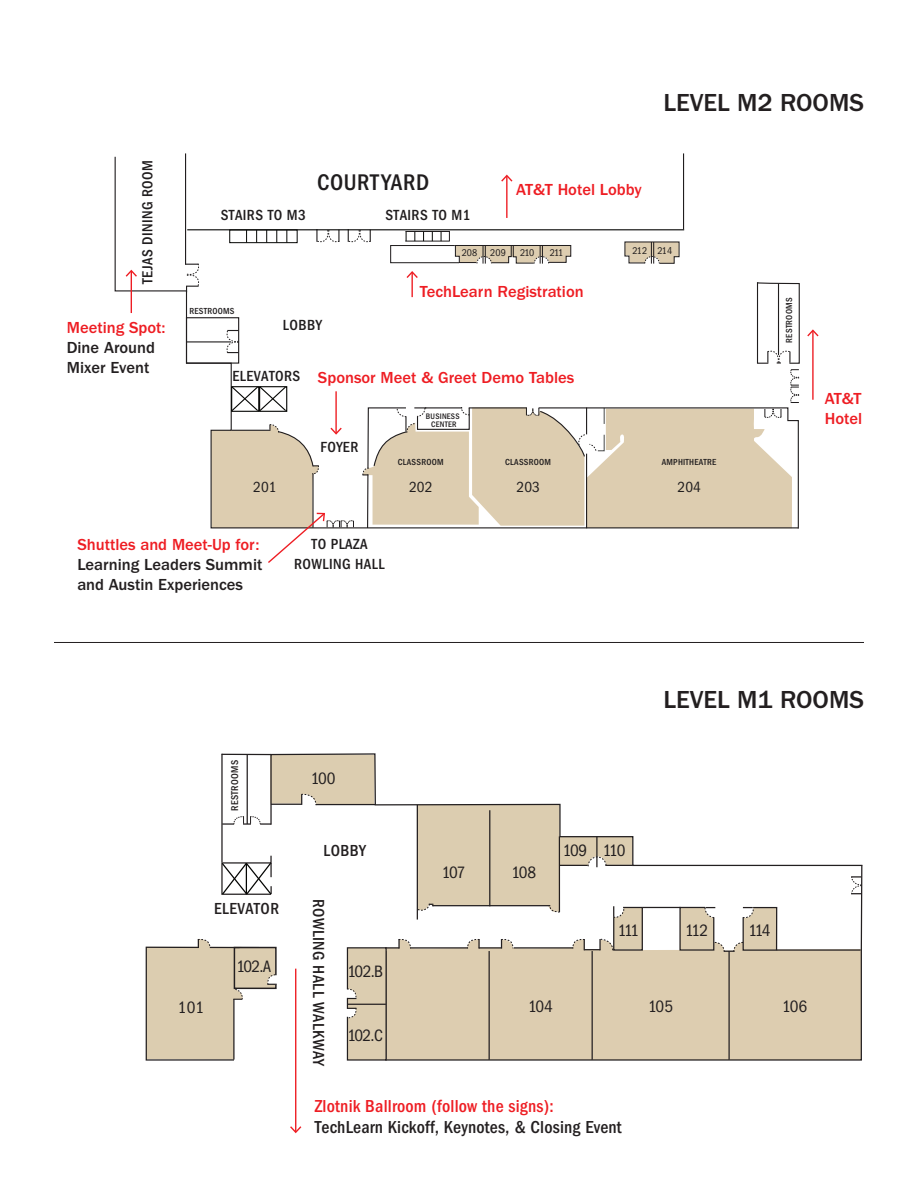
<style>
.page{position:relative;width:918px;height:1188px;background:#fff}
.page>*{position:absolute;margin:0;border:0;box-sizing:border-box;transform-origin:0 0}
.t1{font:500 25.5px "ITC Franklin Gothic Std";color:#231f20}
.t2{font:500 condensed 23.4px "ITC Franklin Gothic Std";letter-spacing:.025em;color:#201d1e}
.t3{font:500 condensed 18px/21.6px "ITC Franklin Gothic Std";letter-spacing:.01em;color:#231f20}
.t4{font:condensed 17.1px "ITC Franklin Gothic Std";letter-spacing:-.08em;color:#231f20}
.t5{font:500 16.5px/19.8px "ITC Franklin Gothic Std";color:#ee1d23}
.t6{font:500 16.5px/19.8px "ITC Franklin Gothic Std";color:#231f20}
.t7{font:500 condensed 16.5px "ITC Franklin Gothic Std";letter-spacing:.025em;color:#231f20}
.t8{font:500 condensed 15.15px/19.4px "ITC Franklin Gothic Std";letter-spacing:.025em;color:#201d1e;text-align:center}
.t9{font:condensed 15.15px "ITC Franklin Gothic Std";color:#201d1e}
.t10{font:condensed 10.2px "ITC Franklin Gothic Std";letter-spacing:-.02em;color:#201d1e}
.t11{font:500 condensed 10.2px "ITC Franklin Gothic Std";letter-spacing:.025em;color:#231f20}
.t12{font:500 condensed 9.15px "ITC Franklin Gothic Std";letter-spacing:.025em;color:#201d1e}
.t13{font:500 condensed 8.25px/8.1px "ITC Franklin Gothic Std";letter-spacing:.025em;color:#201d1e;text-align:center}
.s1{color:#ee1d23}
</style>
<div class="page">
<svg style="left:114px;top:156px;width:571px;height:373px"></svg>
<svg style="left:624px;top:241px;width:56px;height:23px"></svg>
<div style="left:186px;top:317px;width:53px;height:47px;border:1px solid #201d1e"></div>
<hr style="left:186px;top:341px;width:45px;height:1px;background:#201d1e">
<svg style="left:225px;top:330px;width:16px;height:24px"></svg>
<hr style="left:185px;top:153px;width:1px;height:111px;background:#201d1e">
<hr style="left:683px;top:153px;width:1px;height:76px;background:#201d1e">
<svg style="left:316px;top:228px;width:24px;height:16px"></svg>
<svg style="left:348px;top:228px;width:24px;height:16px"></svg>
<svg style="left:185px;top:263px;width:16px;height:29px"></svg>
<hr style="left:187px;top:229px;width:497px;height:1px;background:#040503">
<div style="left:229px;top:230px;width:69px;height:13px;border:1px solid #040503"></div>
<svg style="left:286px;top:230px;width:1px;height:13px"></svg>
<svg style="left:276px;top:230px;width:1px;height:13px"></svg>
<svg style="left:266px;top:230px;width:1px;height:13px"></svg>
<svg style="left:256px;top:230px;width:1px;height:13px"></svg>
<svg style="left:246px;top:230px;width:1px;height:13px"></svg>
<svg style="left:230px;top:385px;width:57px;height:27px"></svg>
<svg style="left:390px;top:231px;width:182px;height:33px"></svg>
<hr style="left:131px;top:271px;width:1px;height:42px;background:#ee1d23">
<svg style="left:126px;top:270px;width:11px;height:7px"></svg>
<hr style="left:506px;top:176px;width:2px;height:42px;background:#ee1d23">
<svg style="left:501px;top:175px;width:11px;height:7px"></svg>
<hr style="left:812px;top:331px;width:2px;height:69px;background:#ee1d23">
<svg style="left:807px;top:329px;width:12px;height:7px"></svg>
<svg style="left:362px;top:271px;width:438px;height:258px"></svg>
<hr style="left:335px;top:391px;width:2px;height:42px;background:#ee1d23">
<svg style="left:211px;top:424px;width:143px;height:139px"></svg>
<svg style="left:644px;top:864px;width:219px;height:197px"></svg>
<hr style="left:777px;top:949px;width:84px;height:2px;background:#231f20">
<svg style="left:851px;top:876px;width:12px;height:19px"></svg>
<hr style="left:728px;top:951px;width:2px;height:109px;background:#231f20">
<hr style="left:643px;top:907px;width:38px;height:1px;background:#231f20">
<svg style="left:679px;top:906px;width:99px;height:46px"></svg>
<svg style="left:145px;top:753px;width:499px;height:308px"></svg>
<hr style="left:246px;top:863px;width:1px;height:31px;background:#040503">
<hr style="left:295px;top:969px;width:1px;height:163px;background:#ee1d23">
<svg style="left:290px;top:1126px;width:11px;height:7px"></svg>
<hr style="left:54px;top:642px;width:810px;height:1px;background:#231f20">
<p class="t8" style="left:138px;top:284px;width:125px;rotate:-90deg">TEJAS DINING ROOM</p>
<p class="t5" style="left:67px;top:318px;width:100px">Meeting Spot:</p>
<p class="t6" style="left:67px;top:338px;width:90px">Dine Around<br>Mixer Event</p>
<h2 class="t2" style="left:317px;top:169px;width:114px">COURTYARD</h2>
<p class="t8" style="left:221px;top:205px;width:87px">STAIRS TO M3</p>
<p class="t8" style="left:385px;top:205px;width:87px">STAIRS TO M1</p>
<p class="t1" style="left:663px;top:88px;width:202px">LEVEL M2 ROOMS</p>
<p class="t5" style="left:516px;top:180px;width:127px">AT&amp;T Hotel Lobby</p>
<p class="t10" style="left:462px;top:247px;width:17px">208</p>
<p class="t10" style="left:490px;top:247px;width:17px">209</p>
<p class="t10" style="left:520px;top:247px;width:16px">210</p>
<p class="t10" style="left:550px;top:247px;width:15px">211</p>
<p class="t10" style="left:633px;top:245px;width:41px">212 214</p>
<p class="t12" style="left:189px;top:306px;width:47px">RESTROOMS</p>
<p class="t8" style="left:283px;top:316px;width:41px">LOBBY</p>
<p class="t5" style="left:420px;top:282px;width:166px">TechLearn Registration</p>
<p class="t8" style="left:232px;top:366px;width:69px">ELEVATORS</p>
<p class="t5" style="left:318px;top:368px;width:258px">Sponsor Meet &amp; Greet Demo Tables</p>
<p class="t8" style="left:321px;top:438px;width:39px">FOYER</p>
<p class="t13" style="left:426px;top:412px;width:35px">BUSINESS<br>CENTER</p>
<p class="t12" style="left:398px;top:457px;width:47px">CLASSROOM</p>
<p class="t12" style="left:505px;top:457px;width:47px">CLASSROOM</p>
<p class="t12" style="left:662px;top:457px;width:56px">AMPHITHEATRE</p>
<p class="t9" style="left:253px;top:479px;width:25px">201</p>
<p class="t9" style="left:409px;top:479px;width:25px">202</p>
<p class="t9" style="left:517px;top:479px;width:25px">203</p>
<p class="t9" style="left:678px;top:479px;width:25px">204</p>
<p class="t12" style="left:784px;top:343px;width:47px;rotate:-90deg">RESTROOMS</p>
<p class="t5" style="left:825px;top:389px;width:39px">AT&amp;T<br>Hotel</p>
<p class="t5" style="left:77px;top:535px;width:184px">Shuttles and Meet-Up for:</p>
<p class="t6" style="left:77px;top:555px;width:187px">Learning Leaders Summit and Austin Experiences</p>
<p class="t8" style="left:294px;top:535px;width:92px">TO PLAZA<br>ROWLING HALL</p>
<p class="t11" style="left:229px;top:811px;width:52px;rotate:-90deg">RESTROOMS</p>
<p class="t4" style="left:311px;top:769px;width:26px">100</p>
<p class="t7" style="left:323px;top:842px;width:44px">LOBBY</p>
<p class="t4" style="left:178px;top:998px;width:28px">101</p>
<p class="t7" style="left:328px;top:899px;width:170px;rotate:90deg">ROWLING HALL WALKWAY</p>
<p class="t7" style="left:214px;top:899px;width:66px">ELEVATOR</p>
<p class="t4" style="left:236px;top:957px;width:36px">102.A</p>
<p class="t4" style="left:348px;top:961px;width:37px">102.B</p>
<p class="t4" style="left:348px;top:1026px;width:37px">102.C</p>
<p class="t1" style="left:663px;top:686px;width:202px">LEVEL M1 ROOMS</p>
<p class="t4" style="left:442px;top:863px;width:25px">107</p>
<p class="t4" style="left:511px;top:863px;width:26px">108</p>
<p class="t4" style="left:563px;top:841px;width:64px">109 110</p>
<p class="t4" style="left:618px;top:921px;width:23px">111</p>
<p class="t4" style="left:685px;top:921px;width:25px">112</p>
<p class="t4" style="left:749px;top:921px;width:24px">114</p>
<p class="t4" style="left:528px;top:996px;width:26px">104</p>
<p class="t4" style="left:648px;top:996px;width:26px">105</p>
<p class="t4" style="left:782px;top:996px;width:26px">106</p>
<p class="t3" style="left:315px;top:1095px;width:309px"><span class="s1">Zlotnik Ballroom (follow the signs):<br></span>TechLearn Kickoff, Keynotes, &amp; Closing Event</p>
</div>
